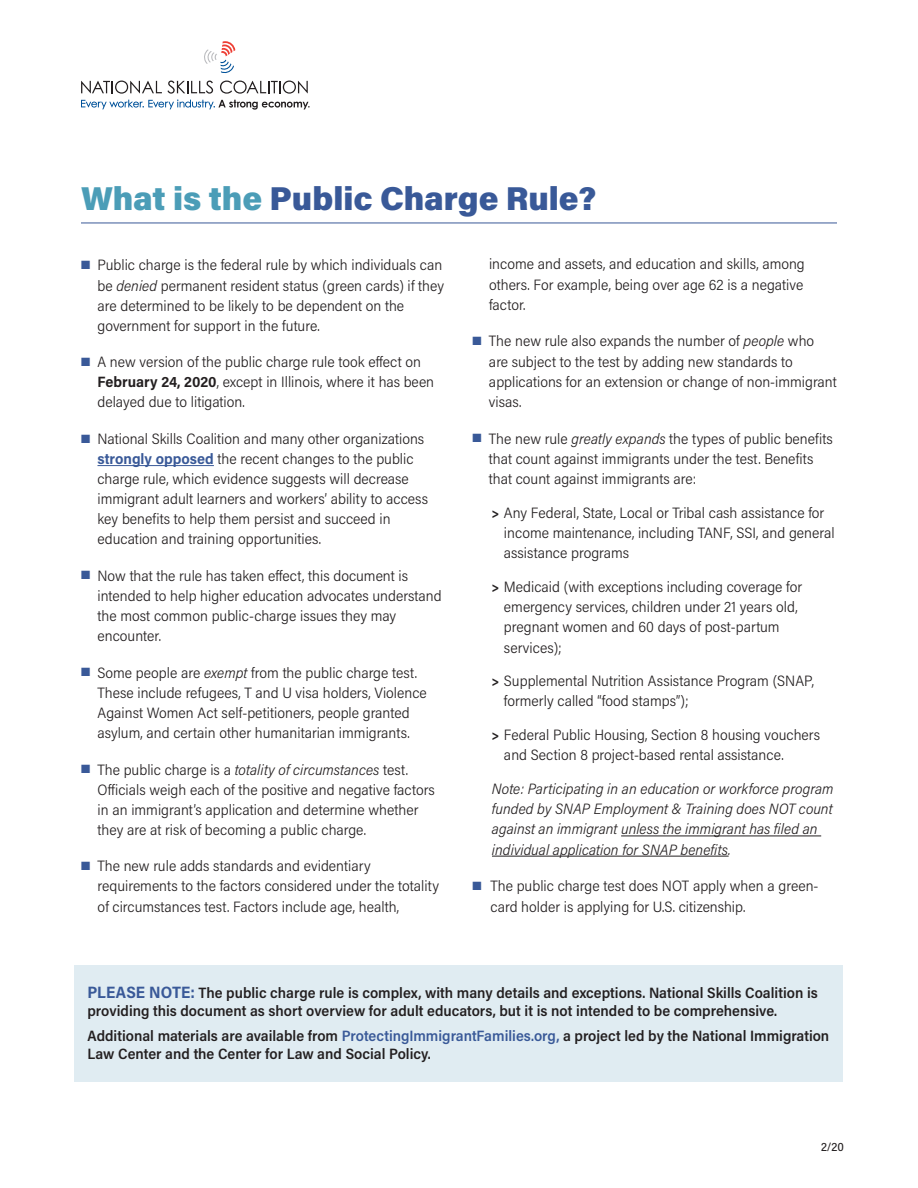
<style>
.page{position:relative;width:918px;height:1188px;background:#fff}
.page>*{position:absolute;margin:0;border:0;box-sizing:border-box;transform-origin:0 0}
.t1{font:900 33px "Acumin Pro";color:#395998}
.t2{font:300 15px/20.1px "Acumin Pro Semi Cond";color:#231f20}
.t3{font:600 15px/18px "Acumin Pro Semi Cond";color:#231f20}
.t4{font:italic 300 15px/20.2px "Acumin Pro Semi Cond";color:#231f20}
.t5{font:500 12px "Acumin Pro Semi Cond";color:#231f20}
.s1{color:#4b9db7}
.s2{color:#395998}
.s3{font-style:italic}
.s4{font-weight:700}
.s5{font-weight:700;color:#395998}
.s6{font-weight:700;font-size:16.5px;color:#395998}
</style>
<div class="page">
<div style="left:75px;top:965px;width:768px;height:117px;background:#e0ecf2"></div>
<hr style="left:98px;top:465px;width:116px;height:1px;background:#395998">
<hr style="left:621px;top:836px;width:200px;height:1px;background:#231f20">
<hr style="left:492px;top:856px;width:237px;height:1px;background:#231f20">
<hr style="left:81px;top:223px;width:756px;height:1px;background:#395998">
<svg style="left:204px;top:41px;width:31px;height:32px"></svg>
<svg style="left:81px;top:81px;width:229px;height:29px"></svg>
<h1 class="t1" style="left:81px;top:175px;width:517px"><span class="s1">What is the</span> Public Charge Rule?</h1>
<p class="t2" style="left:98px;top:255px;width:348px;text-indent:-16px"><span class="s2">■</span> Public charge is the federal rule by which individuals can be <span class="s3">denied</span> permanent resident status (green cards) if they are determined to be likely to be dependent on the government for support in the future.</p>
<p class="t2" style="left:97px;top:351px;width:338px;text-indent:-16px"><span class="s2">■</span> A new version of the public charge rule took effect on<br><span class="s4">February 24, 2020</span>, except in Illinois, where it has been delayed due to litigation.</p>
<p class="t2" style="left:97px;top:428px;width:332px;text-indent:-16px"><span class="s2">■</span> National Skills Coalition and many other organizations <span class="s5">strongly opposed</span> the recent changes to the public charge rule, which evidence suggests will decrease immigrant adult learners and workers’ ability to access key benefits to help them persist and succeed in education and training opportunities.</p>
<p class="t2" style="left:97px;top:565px;width:346px;text-indent:-16px"><span class="s2">■</span> Now that the rule has taken effect, this document is intended to help higher education advocates understand the most common public-charge issues they may encounter.</p>
<p class="t2" style="left:97px;top:662px;width:331px;text-indent:-16px"><span class="s2">■</span> Some people are <span class="s3">exempt</span> from the public charge test.<br>These include refugees, T and U visa holders, Violence Against Women Act self-petitioners, people granted asylum, and certain other humanitarian immigrants.</p>
<p class="t2" style="left:97px;top:759px;width:339px;text-indent:-16px"><span class="s2">■</span> The public charge is a <span class="s3">totality of circumstances</span> test.<br>Officials weigh each of the positive and negative factors in an immigrant’s application and determine whether they are at risk of becoming a public charge.</p>
<p class="t2" style="left:97px;top:855px;width:343px;text-indent:-16px"><span class="s2">■</span> The new rule adds standards and evidentiary requirements to the factors considered under the totality of circumstances test. Factors include age, health,</p>
<p class="t2" style="left:489px;top:253px;width:317px;text-align:justify">income and assets, and education and skills, among others. For example, being over age 62 is a negative factor.</p>
<p class="t2" style="left:489px;top:331px;width:349px;text-indent:-16px"><span class="s2">■</span> The new rule also expands the number of <span class="s3">people</span> who are subject to the test by adding new standards to applications for an extension or change of non-immigrant visas.</p>
<p class="t2" style="left:489px;top:428px;width:345px;text-indent:-16px"><span class="s2">■</span> The new rule <span class="s3">greatly expands</span> the types of public benefits that count against immigrants under the test. Benefits that count against immigrants are:</p>
<p class="t2" style="left:504px;top:502px;width:332px;text-indent:-12px"><span class="s4">&gt;</span> Any Federal, State, Local or Tribal cash assistance for income maintenance, including TANF, SSI, and general assistance programs</p>
<p class="t2" style="left:504px;top:576px;width:300px;text-indent:-12px"><span class="s4">&gt;</span> Medicaid (with exceptions including coverage for emergency services, children under 21 years old, pregnant women and 60 days of post-partum services);</p>
<p class="t2" style="left:504px;top:670px;width:312px;text-indent:-12px"><span class="s4">&gt;</span> Supplemental Nutrition Assistance Program (SNAP, formerly called “food stamps”);</p>
<p class="t2" style="left:504px;top:724px;width:318px;text-indent:-12px"><span class="s4">&gt;</span> Federal Public Housing, Section 8 housing vouchers and Section 8 project-based rental assistance.</p>
<p class="t4" style="left:492px;top:778px;width:343px">Note: Participating in an education or workforce program funded by SNAP Employment &amp; Training does NOT count against an immigrant unless the immigrant has filed an individual application for SNAP benefits.</p>
<p class="t2" style="left:490px;top:875px;width:329px;text-indent:-18px"><span class="s2">■</span> The public charge test does NOT apply when a green&shy;card holder is applying for U.S. citizenship.</p>
<p class="t3" style="left:87px;top:983px;width:732px"><span class="s6">PLEASE NOTE:</span> The public charge rule is complex, with many details and exceptions. National Skills Coalition is providing this document as short overview for adult educators, but it is not intended to be comprehensive.</p>
<p class="t3" style="left:87px;top:1026px;width:743px">Additional materials are available from <span class="s2">ProtectingImmigrantFamilies.org,</span> a project led by the National Immigration<br>Law Center and the Center for Law and Social Policy.</p>
<p class="t5" style="left:821px;top:1139px;width:24px">2/20</p>
</div>
